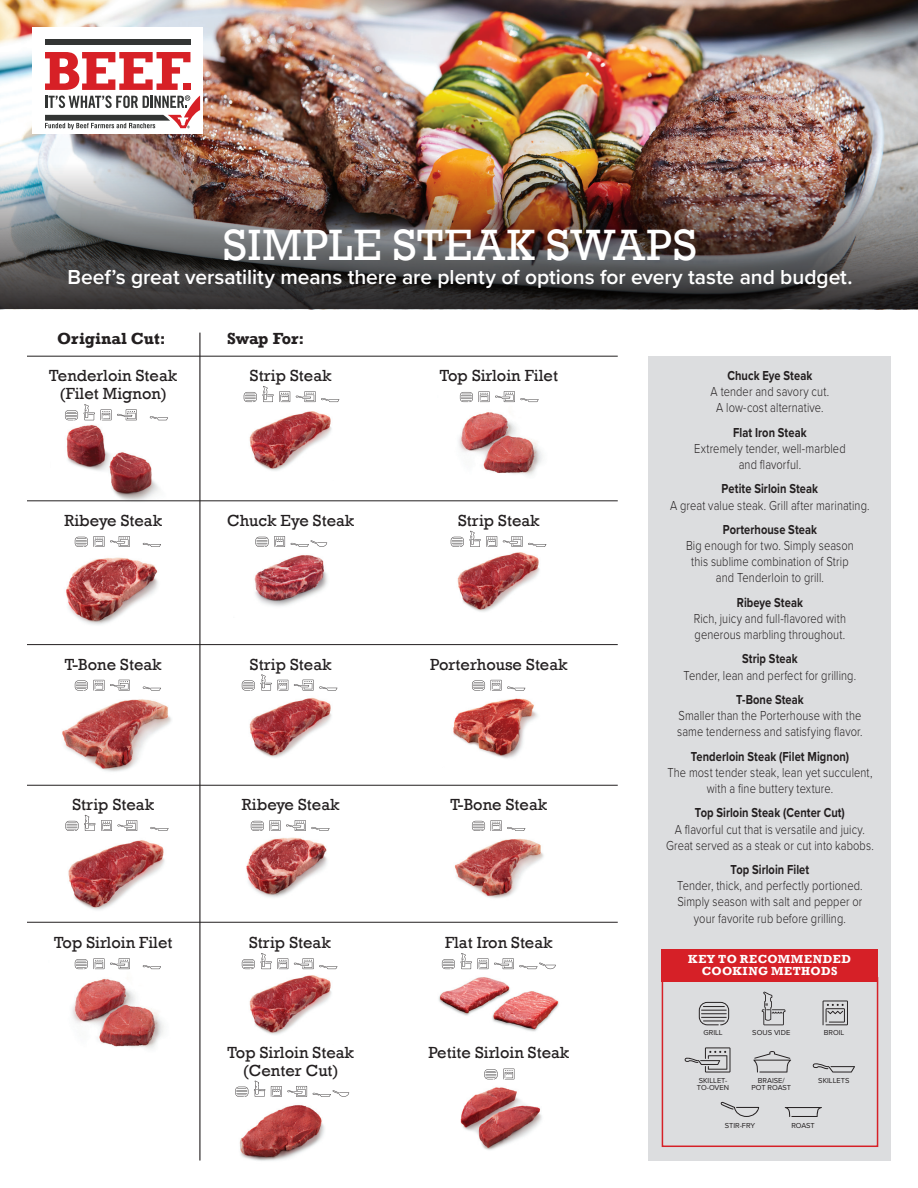
<style>
.page{position:relative;width:918px;height:1188px;background:#fff}
.page>*{position:absolute;margin:0;border:0;box-sizing:border-box;transform-origin:0 0}
.t1{font:45px "Rockwell";letter-spacing:.015em;color:#fff}
.t2{font:600 21px "Proxima Nova";letter-spacing:-.005em;color:#fff}
.t3{font:16.5px/18px "Rockwell";color:#231f20;text-align:center}
.t4{font:700 16.5px "Rockwell";color:#231f20}
.t5{font:300 13.5px/16.2px "Proxima Nova";letter-spacing:.01em;color:#231f20;text-align:center;scale:.82 1}
.t6{font:700 13.5px "Proxima Nova";letter-spacing:.005em;color:#231f20;scale:.82 1}
.t7{font:700 12px/12px "Rockwell";letter-spacing:.035em;color:#fff;text-align:center}
.t8{font:7.5px/7.5px "Proxima Nova";color:#231f20}
</style>
<div class="page">
<img style="left:247px;top:400px;width:91px;height:71px">
<img style="left:450px;top:540px;width:97px;height:72px">
<img style="left:254px;top:537px;width:74px;height:69px">
<img style="left:239px;top:1091px;width:86px;height:70px">
<img style="left:454px;top:828px;width:90px;height:70px">
<img style="left:246px;top:837px;width:81px;height:61px">
<img style="left:453px;top:698px;width:85px;height:61px">
<img style="left:438px;top:963px;width:121px;height:69px">
<img style="left:241px;top:963px;width:97px;height:72px">
<img style="left:460px;top:1077px;width:82px;height:73px">
<img style="left:51px;top:827px;width:127px;height:95px">
<img style="left:62px;top:686px;width:110px;height:86px">
<img style="left:66px;top:538px;width:92px;height:87px">
<img style="left:51px;top:413px;width:127px;height:89px">
<img style="left:249px;top:698px;width:83px;height:60px">
<img style="left:72px;top:960px;width:92px;height:89px">
<img style="left:458px;top:395px;width:85px;height:81px">
<img style="left:0;top:0;width:918px;height:148px">
<img style="left:0;top:148px;width:918px;height:161px">
<div style="left:649px;top:356px;width:242px;height:805px;background:#dcdddf"></div>
<div style="left:662px;top:977px;width:216px;height:170px;border:2px solid #d62027"></div>
<svg style="left:699px;top:1002px;width:30px;height:23px"></svg>
<svg style="left:235px;top:1087px;width:13px;height:10px"></svg>
<svg style="left:484px;top:1069px;width:13px;height:10px"></svg>
<svg style="left:442px;top:959px;width:13px;height:10px"></svg>
<svg style="left:65px;top:410px;width:13px;height:10px"></svg>
<svg style="left:472px;top:821px;width:13px;height:10px"></svg>
<svg style="left:472px;top:680px;width:13px;height:11px"></svg>
<svg style="left:460px;top:392px;width:13px;height:10px"></svg>
<svg style="left:753px;top:1051px;width:38px;height:22px"></svg>
<svg style="left:823px;top:1001px;width:25px;height:24px"></svg>
<svg style="left:503px;top:1069px;width:11px;height:10px"></svg>
<svg style="left:255px;top:536px;width:30px;height:11px"></svg>
<svg style="left:101px;top:411px;width:10px;height:9px"></svg>
<svg style="left:101px;top:820px;width:11px;height:11px"></svg>
<svg style="left:75px;top:958px;width:29px;height:11px"></svg>
<svg style="left:251px;top:820px;width:29px;height:11px"></svg>
<svg style="left:75px;top:680px;width:29px;height:11px"></svg>
<svg style="left:75px;top:536px;width:29px;height:11px"></svg>
<svg style="left:479px;top:391px;width:10px;height:11px"></svg>
<svg style="left:813px;top:1063px;width:42px;height:10px"></svg>
<svg style="left:150px;top:416px;width:18px;height:4px"></svg>
<svg style="left:150px;top:827px;width:19px;height:4px"></svg>
<svg style="left:143px;top:965px;width:18px;height:4px"></svg>
<svg style="left:491px;top:820px;width:34px;height:11px"></svg>
<svg style="left:491px;top:680px;width:34px;height:11px"></svg>
<svg style="left:143px;top:686px;width:18px;height:5px"></svg>
<svg style="left:143px;top:543px;width:18px;height:4px"></svg>
<svg style="left:720px;top:1102px;width:39px;height:15px"></svg>
<svg style="left:313px;top:1090px;width:36px;height:7px"></svg>
<svg style="left:291px;top:540px;width:36px;height:7px"></svg>
<svg style="left:685px;top:1047px;width:45px;height:26px"></svg>
<svg style="left:271px;top:1086px;width:36px;height:11px"></svg>
<svg style="left:494px;top:958px;width:62px;height:11px"></svg>
<svg style="left:294px;top:958px;width:43px;height:11px"></svg>
<svg style="left:117px;top:409px;width:20px;height:11px"></svg>
<svg style="left:296px;top:391px;width:43px;height:11px"></svg>
<svg style="left:294px;top:680px;width:43px;height:10px"></svg>
<svg style="left:503px;top:536px;width:43px;height:11px"></svg>
<svg style="left:118px;top:820px;width:19px;height:11px"></svg>
<svg style="left:110px;top:958px;width:20px;height:11px"></svg>
<svg style="left:286px;top:820px;width:44px;height:11px"></svg>
<svg style="left:110px;top:680px;width:20px;height:11px"></svg>
<svg style="left:110px;top:536px;width:20px;height:11px"></svg>
<svg style="left:495px;top:391px;width:44px;height:11px"></svg>
<svg style="left:785px;top:1107px;width:37px;height:10px"></svg>
<div style="left:662px;top:949px;width:216px;height:32px;background:#d62027"></div>
<svg style="left:762px;top:991px;width:23px;height:34px"></svg>
<svg style="left:254px;top:1081px;width:11px;height:16px"></svg>
<svg style="left:461px;top:953px;width:27px;height:16px"></svg>
<svg style="left:242px;top:953px;width:46px;height:16px"></svg>
<svg style="left:84px;top:404px;width:11px;height:16px"></svg>
<svg style="left:244px;top:386px;width:46px;height:16px"></svg>
<svg style="left:242px;top:674px;width:46px;height:16px"></svg>
<svg style="left:451px;top:531px;width:46px;height:16px"></svg>
<svg style="left:65px;top:815px;width:30px;height:16px"></svg>
<hr style="left:27px;top:356px;width:591px;height:1px;background:#231f20">
<hr style="left:27px;top:785px;width:591px;height:1px;background:#231f20">
<hr style="left:27px;top:644px;width:591px;height:1px;background:#231f20">
<hr style="left:27px;top:500px;width:591px;height:1px;background:#231f20">
<hr style="left:27px;top:922px;width:591px;height:1px;background:#231f20">
<hr style="left:199px;top:333px;width:1px;height:828px;background:#231f20">
<div style="left:33px;top:27px;width:170px;height:106px;background:#fff"></div>
<div style="left:45px;top:39px;width:145px;height:6px;background:#333534"></div>
<svg style="left:45px;top:52px;width:155px;height:78px"></svg>
<h1 class="t1" style="left:223px;top:219px;width:475px">SIMPLE STEAK SWAPS</h1>
<h2 class="t2" style="left:68px;top:262px;width:786px">Beef’s great versatility means there are plenty of options for every taste and budget.</h2>
<p class="t4" style="left:57px;top:328px;width:110px">Original Cut:</p>
<p class="t4" style="left:227px;top:328px;width:79px">Swap For:</p>
<p class="t3" style="left:49px;top:367px;width:129px">Tenderloin Steak (Filet Mignon)</p>
<p class="t3" style="left:250px;top:367px;width:83px">Strip Steak</p>
<p class="t3" style="left:440px;top:367px;width:120px">Top Sirloin Filet</p>
<p class="t3" style="left:64px;top:512px;width:99px">Ribeye Steak</p>
<p class="t3" style="left:227px;top:512px;width:129px">Chuck Eye Steak</p>
<p class="t3" style="left:458px;top:512px;width:83px">Strip Steak</p>
<p class="t3" style="left:65px;top:655px;width:98px">T-Bone Steak</p>
<p class="t3" style="left:250px;top:655px;width:83px">Strip Steak</p>
<p class="t3" style="left:430px;top:655px;width:139px">Porterhouse Steak</p>
<p class="t3" style="left:73px;top:796px;width:83px">Strip Steak</p>
<p class="t3" style="left:242px;top:796px;width:99px">Ribeye Steak</p>
<p class="t3" style="left:450px;top:796px;width:98px">T-Bone Steak</p>
<p class="t3" style="left:54px;top:934px;width:120px">Top Sirloin Filet</p>
<p class="t3" style="left:249px;top:934px;width:83px">Strip Steak</p>
<p class="t3" style="left:445px;top:934px;width:109px">Flat Iron Steak</p>
<p class="t3" style="left:227px;top:1044px;width:128px">Top Sirloin Steak (Center Cut)</p>
<p class="t3" style="left:428px;top:1044px;width:142px">Petite Sirloin Steak</p>
<p class="t6" style="left:728px;top:365px;width:105px">Chuck Eye Steak</p>
<p class="t5" style="left:711px;top:383px;width:146px">A tender and savory cut.<br>A low-cost alternative.</p>
<p class="t6" style="left:733px;top:422px;width:91px">Flat Iron Steak</p>
<p class="t5" style="left:694px;top:440px;width:186px">Extremely tender, well-marbled and flavorful.</p>
<p class="t6" style="left:722px;top:479px;width:119px">Petite Sirloin Steak</p>
<p class="t5" style="left:670px;top:496px;width:245px">A great value steak. Grill after marinating.</p>
<p class="t6" style="left:723px;top:519px;width:117px">Porterhouse Steak</p>
<p class="t5" style="left:686px;top:537px;width:206px">Big enough for two. Simply season this sublime combination of Strip and Tenderloin to grill.</p>
<p class="t6" style="left:737px;top:592px;width:82px">Ribeye Steak</p>
<p class="t5" style="left:694px;top:610px;width:187px;text-align:left">Rich, juicy and full-flavored with generous marbling throughout.</p>
<p class="t6" style="left:742px;top:649px;width:69px">Strip Steak</p>
<p class="t5" style="left:684px;top:666px;width:212px">Tender, lean and perfect for grilling.</p>
<p class="t6" style="left:736px;top:689px;width:84px">T-Bone Steak</p>
<p class="t5" style="left:677px;top:707px;width:228px;text-align:left">Smaller than the Porterhouse with the same tenderness and satisfying flavor.</p>
<p class="t6" style="left:691px;top:746px;width:194px">Tenderloin Steak (Filet Mignon)</p>
<p class="t5" style="left:667px;top:764px;width:252px">The most tender steak, lean yet succulent, with a fine buttery texture.</p>
<p class="t6" style="left:695px;top:803px;width:184px">Top Sirloin Steak (Center Cut)</p>
<p class="t5" style="left:666px;top:820px;width:255px">A flavorful cut that is versatile and juicy.<br>Great served as a steak or cut into kabobs.</p>
<p class="t6" style="left:731px;top:859px;width:97px">Top Sirloin Filet</p>
<p class="t5" style="left:677px;top:877px;width:228px">Tender, thick, and perfectly portioned.<br>Simply season with salt and pepper or your favorite rub before grilling.</p>
<p class="t7" style="left:688px;top:953px;width:164px">KEY TO RECOMMENDED<br>COOKING METHODS</p>
<p class="t8" style="left:703px;top:1029px;width:21px">GRILL</p>
<p class="t8" style="left:752px;top:1029px;width:39px">SOUS VIDE</p>
<p class="t8" style="left:824px;top:1029px;width:22px">BROIL</p>
<p class="t8" style="left:697px;top:1076px;width:34px">SKILLET-<br>TO-OVEN</p>
<p class="t8" style="left:758px;top:1076px;width:28px">BRAISE/</p>
<p class="t8" style="left:818px;top:1076px;width:33px">SKILLETS</p>
<p class="t8" style="left:752px;top:1084px;width:41px">POT ROAST</p>
<p class="t8" style="left:725px;top:1122px;width:32px">STIR-FRY</p>
<p class="t8" style="left:791px;top:1122px;width:25px">ROAST</p>
</div>
